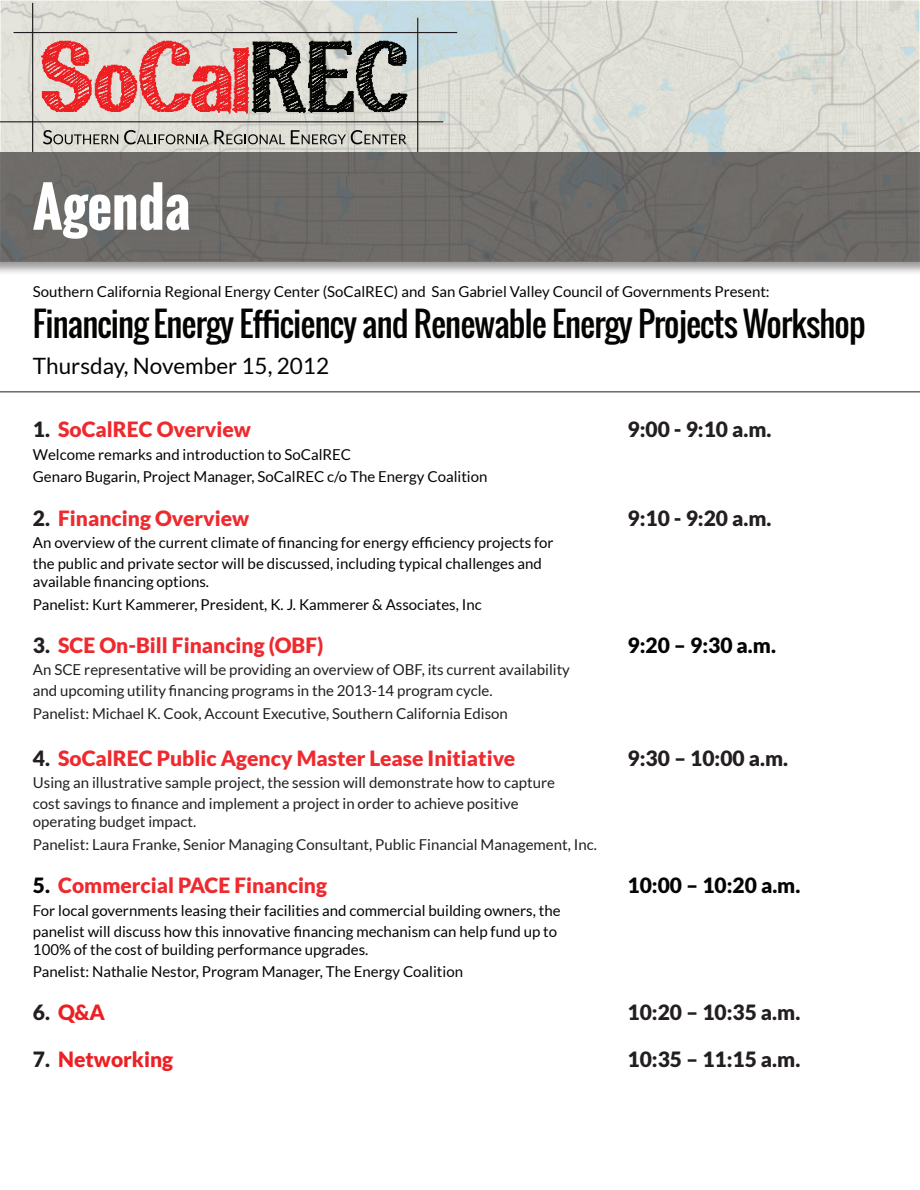
<style>
.page{position:relative;width:920px;height:1190px;background:#fff}
.page>*{position:absolute;margin:0;border:0;box-sizing:border-box;transform-origin:0 0}
.t1{font:700 54px "Oswald";color:#fff}
.t2{font:33px "Oswald";letter-spacing:-.025em;color:#040503}
.t3{font:22.5px "Lato";color:#040503}
.t4{font:900 21px "Lato";color:#ee2a2f}
.t5{font:900 21px "Lato";color:#231f20}
.t6{font:900 21px "Lato";color:#040503}
.t7{font:900 21px "Lato";color:#ee1f23}
.t8{font:15px/22.5px "Lato";color:#040503}
.t9{font:15px/21px "Lato";color:#231f20}
.s1{color:#231f20}
.s2{color:#040503}
</style>
<div class="page">
<hr style="left:0;top:391px;width:919px;height:1px;background:#231f20">
<img style="left:1px;top:1px;width:918px;height:150px">
<div style="left:0;top:151px;width:919px;height:125px;background:#231f20;opacity:.75"></div>
<div style="left:0;top:152px;width:919px;height:109px;background:#6d6b68"></div>
<svg style="left:41px;top:41px;width:366px;height:72px;background:#b27f7b"></svg>
<hr style="left:32px;top:3px;width:1px;height:149px;background:#221d1f">
<hr style="left:14px;top:32px;width:443px;height:1px;background:#221d1f">
<hr style="left:0;top:121px;width:443px;height:1px;background:#221d1f">
<svg style="left:43px;top:130px;width:75px;height:14px"></svg>
<svg style="left:124px;top:130px;width:282px;height:14px;background:#aaaaa4"></svg>
<hr style="left:417px;top:18px;width:1px;height:134px;background:#221d1f">
<h1 class="t1" style="left:33px;top:166px;width:159px">Agenda</h1>
<p class="t8" style="left:33px;top:280px;width:738px">Southern California Regional Energy Center (SoCalREC) and San Gabriel Valley Council of Governments Present:</p>
<h2 class="t2" style="left:33px;top:298px;width:834px">Financing Energy Efficiency and Renewable Energy Projects Workshop</h2>
<h3 class="t3" style="left:33px;top:353px;width:297px">Thursday, November 15, 2012</h3>
<h3 class="t4" style="left:33px;top:417px;width:219px"><span class="s1">1.</span> SoCalREC Overview</h3>
<h3 class="t5" style="left:627px;top:417px;width:145px">9:00 - 9:10 a.m.</h3>
<p class="t8" style="left:33px;top:443px;width:456px">Welcome remarks and introduction to SoCalREC<br>Genaro Bugarin, Project Manager, SoCalREC c/o The Energy Coalition</p>
<h3 class="t4" style="left:33px;top:505px;width:218px"><span class="s1">2.</span> Financing Overview</h3>
<h3 class="t5" style="left:627px;top:505px;width:145px">9:10 - 9:20 a.m.</h3>
<p class="t8" style="left:33px;top:532px;width:522px;line-height:21px">An overview of the current climate of financing for energy efficiency projects for the public and private sector will be discussed, including typical challenges and</p>
<p class="t8" style="left:33px;top:570px;width:450px">available financing options.<br>Panelist: Kurt Kammerer, President, K. J. Kammerer &amp; Associates, Inc</p>
<h3 class="t4" style="left:33px;top:632px;width:292px"><span class="s1">3.</span> SCE On-Bill Financing (OBF)</h3>
<h3 class="t6" style="left:627px;top:632px;width:150px">9:20 – 9:30 a.m.</h3>
<p class="t9" style="left:33px;top:659px;width:538px">An SCE representative will be providing an overview of OBF, its current availability and upcoming utility financing programs in the 2013-14 program cycle.</p>
<p class="t9" style="left:33px;top:702px;width:476px">Panelist: Michael K. Cook, Account Executive, Southern California Edison</p>
<h3 class="t4" style="left:33px;top:745px;width:483px"><span class="s1">4.</span> SoCalREC Public Agency Master Lease Initiative</h3>
<h3 class="t5" style="left:627px;top:745px;width:162px">9:30 – 10:00 a.m.</h3>
<p class="t9" style="left:33px;top:772px;width:523px">Using an illustrative sample project, the session will demonstrate how to capture cost savings to finance and implement a project in order to achieve positive</p>
<p class="t9" style="left:33px;top:810px;width:565px;line-height:22.5px">operating budget impact.<br>Panelist: Laura Franke, Senior Managing Consultant, Public Financial Management, Inc.</p>
<h3 class="t4" style="left:33px;top:872px;width:295px"><span class="s2">5.</span> Commercial PACE Financing</h3>
<h3 class="t6" style="left:627px;top:872px;width:174px">10:00 – 10:20 a.m.</h3>
<p class="t8" style="left:33px;top:899px;width:529px;line-height:21px">For local governments leasing their facilities and commercial building owners, the panelist will discuss how this innovative financing mechanism can help fund up to</p>
<p class="t8" style="left:33px;top:937px;width:431px">100% of the cost of building performance upgrades.<br>Panelist: Nathalie Nestor, Program Manager, The Energy Coalition</p>
<h3 class="t7" style="left:33px;top:1000px;width:74px"><span class="s1">6.</span> Q&amp;A</h3>
<h3 class="t5" style="left:627px;top:1000px;width:174px">10:20 – 10:35 a.m.</h3>
<h3 class="t7" style="left:33px;top:1046px;width:142px"><span class="s1">7.</span> Networking</h3>
<h3 class="t5" style="left:627px;top:1046px;width:174px">10:35 – 11:15 a.m.</h3>
</div>
